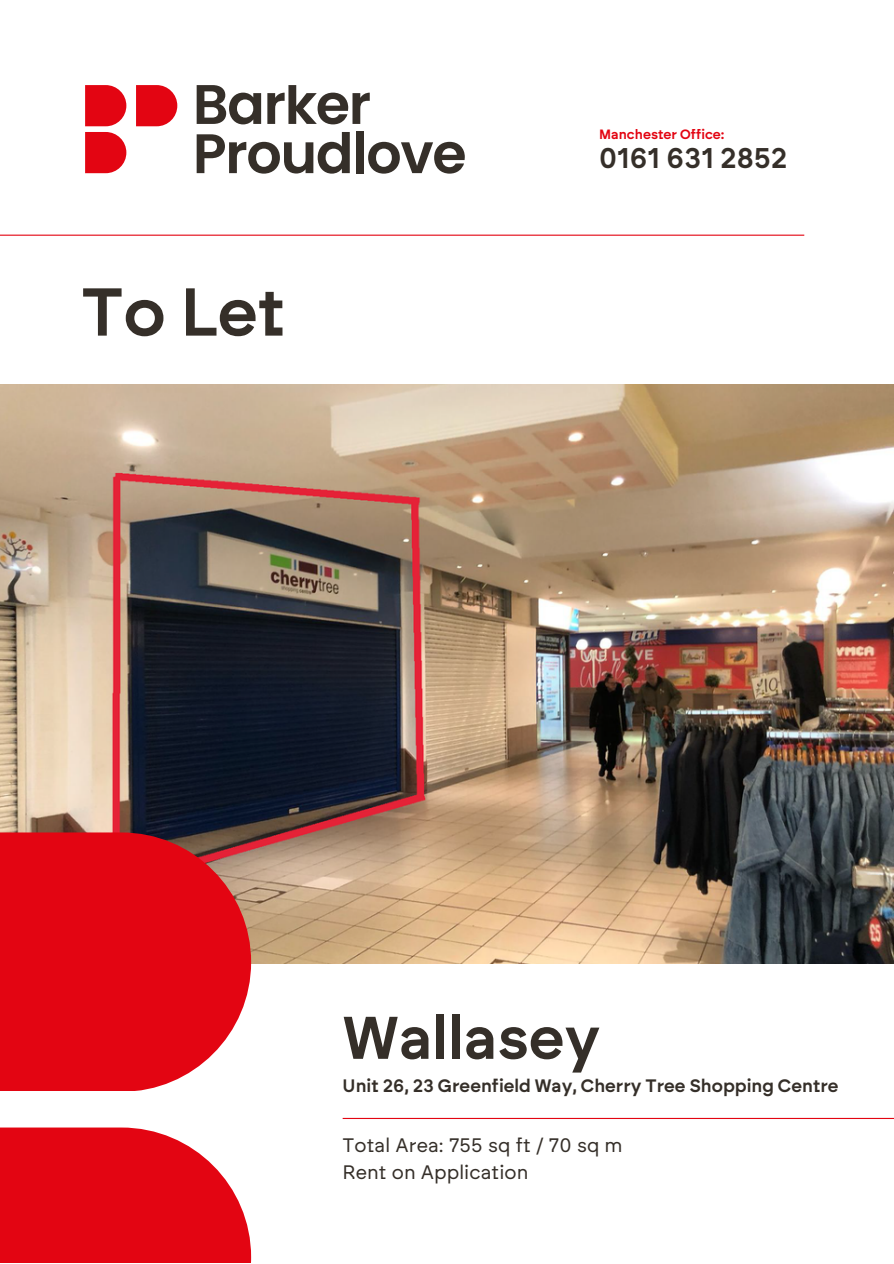
<style>
.page{position:relative;width:894px;height:1264px;background:#fff}
.page>*{position:absolute;margin:0;border:0;box-sizing:border-box;transform-origin:0 0}
.t1{font:600 67.5px "Brockmann";color:#352f29}
.t2{font:600 60px "Brockmann";color:#352f29}
.t3{font:600 28.5px "Brockmann";color:#352f29}
.t4{font:19.5px/27px "Brockmann";color:#352f29}
.t5{font:600 18px "Brockmann";color:#352f29}
.t6{font:600 13.5px "Brockmann";color:#e30512}
</style>
<div class="page">
<img style="left:0;top:385px;width:893px;height:578px">
<svg style="left:0;top:832px;width:251px;height:259px;background:#df1822"></svg>
<svg style="left:0;top:1127px;width:251px;height:136px;background:#e6202b"></svg>
<hr style="left:342px;top:1117px;width:551px;height:1px;background:#e30512">
<svg style="left:85px;top:132px;width:41px;height:41px;background:#e51e2a"></svg>
<svg style="left:85px;top:85px;width:41px;height:41px;background:#e51e2a"></svg>
<svg style="left:136px;top:85px;width:41px;height:41px;background:#e51e2a"></svg>
<svg style="left:196px;top:85px;width:65px;height:39px"></svg>
<svg style="left:267px;top:85px;width:102px;height:39px"></svg>
<svg style="left:196px;top:132px;width:153px;height:42px"></svg>
<div style="left:356px;top:132px;width:7px;height:41px;background:#352f29"></div>
<svg style="left:368px;top:142px;width:96px;height:32px"></svg>
<hr style="left:0;top:235px;width:804px;height:1px;background:#e30512">
<p class="t1" style="left:81px;top:271px;width:205px">To Let</p>
<h3 class="t6" style="left:599px;top:126px;width:127px">Manchester Office:</h3>
<h4 class="t3" style="left:599px;top:141px;width:190px">0161 631 2852</h4>
<h1 class="t2" style="left:342px;top:1001px;width:259px">Wallasey</h1>
<h2 class="t5" style="left:342px;top:1074px;width:497px">Unit 26, 23 Greenfield Way, Cherry Tree Shopping Centre</h2>
<p class="t4" style="left:342px;top:1131px;width:281px">Total Area: 755 sq ft / 70 sq m<br>Rent on Application</p>
</div>
